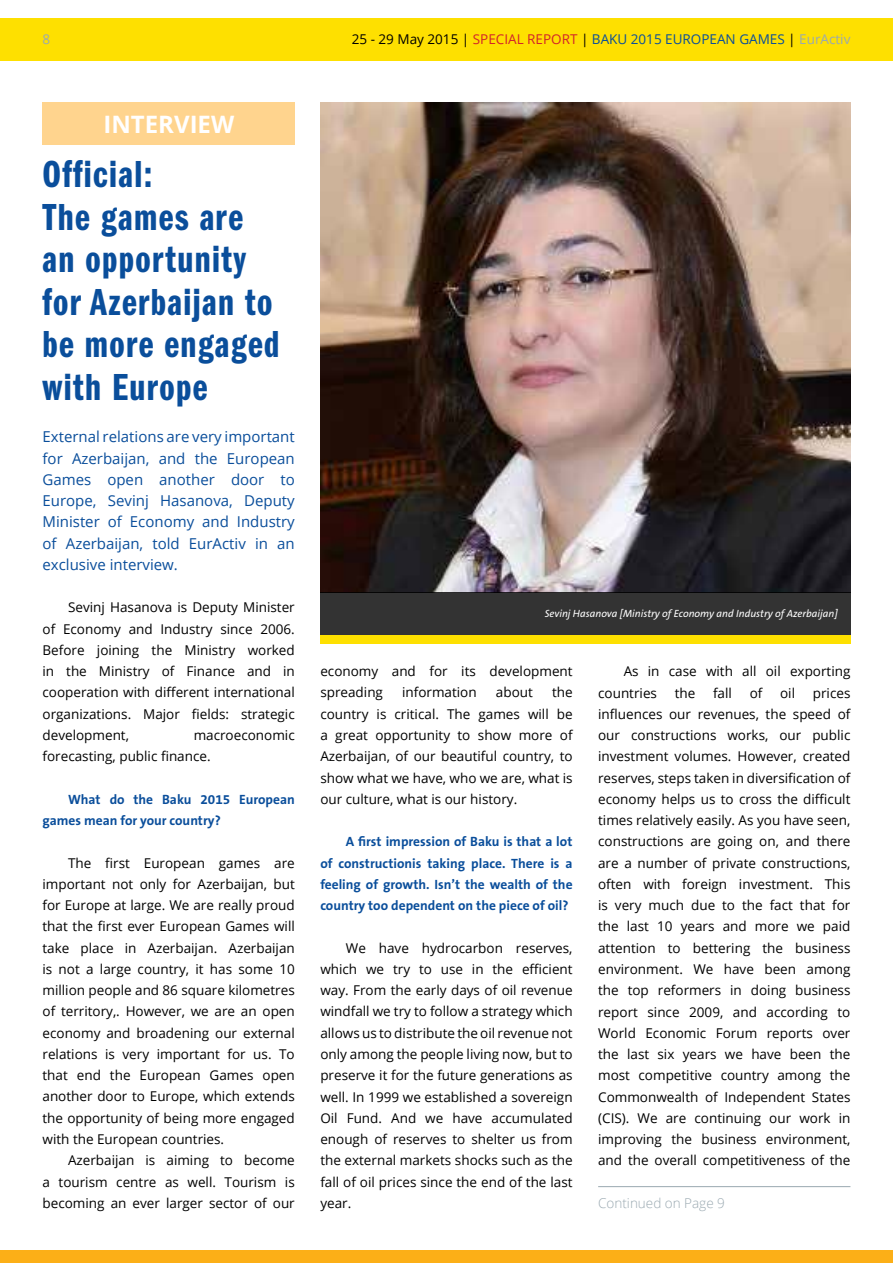
<style>
.page{position:relative;width:893px;height:1263px;background:#fff}
.page>*{position:absolute;margin:0;border:0;box-sizing:border-box;transform-origin:0 0}
.t1{font:39px/42.5px "ITC Franklin Gothic Std Dm Cp";letter-spacing:.035em;color:#0a4e9b}
.t2{font:700 24px "Open Sans";color:#fff}
.t3{font:15px/21.3px "Open Sans";color:#0a4e9b;text-align:justify}
.t4{font:13.5px/21.3px "Open Sans";color:#000;text-align:justify}
.t5{font:700 13.5px/21.3px "The Sans B7";color:#0a4e9b}
.t6{font:13.5px "Open Sans";color:#0a4e9b}
.t7{font:300 13.5px "Open Sans";color:#9aa9b1}
.t8{font:13.5px "Open Sans";color:#9aa9b1}
.t9{font:italic 10.5px "The Sans B5 Plain";color:#fff}
.s1{color:#000}
.s2{color:#d2232a}
.s3{color:#9aa9b1}
</style>
<div class="page">
<div style="left:0;top:18px;width:893px;height:42px;background:#fee000"></div>
<div style="left:0;top:1250px;width:893px;height:13px;background:#fcaf17"></div>
<div style="left:43px;top:102px;width:252px;height:43px;background:#ffd48e"></div>
<hr style="left:598px;top:1186px;width:252px;height:1px;background:#9aa9b1">
<img style="left:320px;top:102px;width:530px;height:490px">
<div style="left:320px;top:592px;width:530px;height:43px;background:#333"></div>
<div style="left:320px;top:635px;width:530px;height:8px;background:#fee000"></div>
<p class="t8" style="left:43px;top:30px;width:9px">8</p>
<p class="t6" style="left:352px;top:30px;width:500px"><span class="s1">25 - 29 May 2015 |</span> <span class="s2">SPECIAL REPORT</span> <span class="s1">|</span> BAKU 2015 EUROPEAN GAMES <span class="s1">|</span> <span class="s3">EurActiv</span></p>
<h2 class="t2" style="left:103px;top:107px;width:132px">INTERVIEW</h2>
<h1 class="t1" style="left:43px;top:154px;width:239px">Official:<br>The games are an opportunity for Azerbaijan to be more engaged with Europe</h1>
<p class="t3" style="left:43px;top:426px;width:254px">External relations are very important for Azerbaijan, and the European Games open another door to Europe, Sevinj Hasanova, Deputy Minister of Economy and Industry of Azerbaijan, told EurActiv in an exclusive interview.</p>
<p class="t4" style="left:43px;top:596px;width:254px;text-indent:26px">Sevinj Hasanova is Deputy Minister of Economy and Industry since 2006.<br>Before joining the Ministry worked in the Ministry of Finance and in cooperation with different international organizations. Major fields: strategic development,</p>
<p class="t4" style="left:43px;top:724px;width:254px;text-indent:151px">macroeconomic forecasting, public finance.</p>
<p class="t5" style="left:43px;top:789px;width:254px;text-indent:26px">What do the Baku 2015 European games mean for your country?</p>
<p class="t4" style="left:43px;top:852px;width:254px;text-indent:26px">The first European games are important not only for Azerbaijan, but for Europe at large. We are really proud that the first ever European Games will take place in Azerbaijan. Azerbaijan is not a large country, it has some 10 million people and 86 square kilometres of territory,. However, we are an open economy and broadening our external relations is very important for us. To that end the European Games open another door to Europe, which extends the opportunity of being more engaged with the European countries.</p>
<p class="t4" style="left:43px;top:1149px;width:254px;text-indent:26px">Azerbaijan is aiming to become a tourism centre as well. Tourism is becoming an ever larger sector of our</p>
<p class="t9" style="left:545px;top:608px;width:294px">Sevinj Hasanova [Ministry of Economy and Industry of Azerbaijan]</p>
<p class="t4" style="left:320px;top:660px;width:254px">economy and for its development spreading</p>
<p class="t4" style="left:402px;top:682px;width:76px">information</p>
<p class="t4" style="left:496px;top:682px;width:38px">about</p>
<p class="t4" style="left:320px;top:682px;width:254px;text-indent:232px">the country is critical. The games will be a great opportunity to show more of Azerbaijan, of our beautiful country, to show what we have, who we are, what is our culture, what is our history.</p>
<p class="t5" style="left:320px;top:831px;width:254px;text-align:justify;text-indent:26px">A first impression of Baku is that a lot of constructionis taking place. There is a feeling of growth. Isn’t the wealth of the country too dependent on the piece of oil?</p>
<p class="t4" style="left:320px;top:937px;width:254px;text-indent:26px">We have hydrocarbon reserves, which we try to use in the efficient way. From the early days of oil revenue windfall we try to follow a strategy which allows us to distribute the oil revenue not only among the people living now, but to preserve it for the future generations as well. In 1999 we established a sovereign Oil Fund. And we have accumulated enough of reserves to shelter us from the external markets shocks such as the fall of oil prices since the end of the last year.</p>
<p class="t4" style="left:598px;top:660px;width:254px;text-indent:26px">As in case with all oil exporting countries</p>
<p class="t4" style="left:675px;top:682px;width:22px">the</p>
<p class="t4" style="left:713px;top:682px;width:20px">fall</p>
<p class="t4" style="left:750px;top:682px;width:14px">of</p>
<p class="t4" style="left:780px;top:682px;width:16px">oil</p>
<p class="t4" style="left:598px;top:682px;width:254px;text-indent:215px">prices influences our revenues, the speed of our constructions works, our public investment volumes. However, created reserves, steps taken in diversification of economy helps us to cross the difficult times relatively easily. As you have seen, constructions are going on, and there are a number of private constructions, often with foreign investment. This is very much due to the fact that for the last 10 years and more we paid attention to bettering the business environment. We have been among the top reformers in doing business report since 2009, and according to World Economic Forum reports over the last six years we have been the most competitive country among the Commonwealth of Independent States (CIS). We are continuing our work in improving the business environment, and the overall competitiveness of the</p>
<p class="t7" style="left:598px;top:1193px;width:128px">Continued on Page 9</p>
</div>
